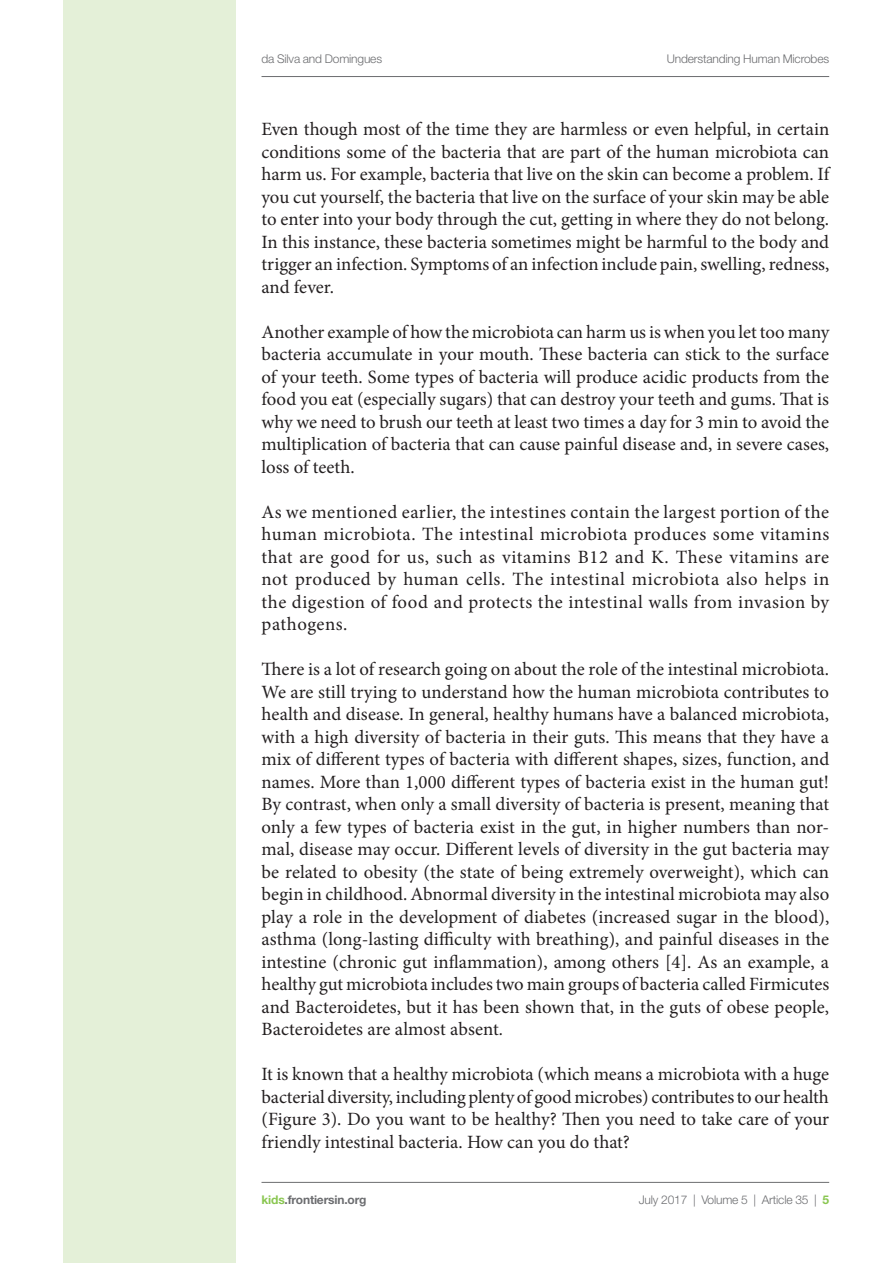
<style>
.page{position:relative;width:893px;height:1263px;background:#fff}
.page>*{position:absolute;margin:0;border:0;box-sizing:border-box;transform-origin:0 0}
.t1{font:18.75px/22.5px "Minion Pro";color:#231f20;text-align:justify}
.t2{font:300 12px "Helvetica Neue LT Std";letter-spacing:-.015em;color:#6c6d70}
.t3{font:700 12px "Helvetica Neue LT Std";letter-spacing:-.015em;color:#6c6d70}
.s1{font-style:italic}
.s2{color:#89c650}
.s3{font-weight:700;color:#89c650}
</style>
<div class="page">
<hr style="left:261px;top:76px;width:568px;height:1px;background:#6c6d70">
<div style="left:64px;top:0;width:172px;height:1263px;background:#e4f0d8"></div>
<hr style="left:261px;top:1182px;width:568px;height:1px;background:#6c6d70">
<p class="t2" style="left:261px;top:51px;width:122px">da Silva and Domingues</p>
<p class="t2" style="left:667px;top:51px;width:164px">Understanding Human Microbes</p>
<p class="t1" style="left:261px;top:118px;width:569px">Even though most of the time they are harmless or even helpful, in certain conditions some of the bacteria that are part of the human microbiota can harm us. For example, bacteria that live on the skin can become a problem. If you cut yourself, the bacteria that live on the surface of your skin may be able to enter into your body through the cut, getting in where they do not belong.<br>In this instance, these bacteria sometimes might be harmful to the body and trigger an infection. Symptoms of an infection include pain, swelling, redness, and fever.</p>
<p class="t1" style="left:261px;top:320px;width:569px">Another example of how the microbiota can harm us is when you let too many bacteria accumulate in your mouth. These bacteria can stick to the surface of your teeth. Some types of bacteria will produce acidic products from the food you eat (especially sugars) that can destroy your teeth and gums. That is why we need to brush our teeth at least two times a day for 3 min to avoid the multiplication of bacteria that can cause painful disease and, in severe cases, loss of teeth.</p>
<p class="t1" style="left:261px;top:500px;width:569px">As we mentioned earlier, the intestines contain the largest portion of the human microbiota. The intestinal microbiota produces some vitamins that are good for us, such as vitamins B12 and K. These vitamins are not produced by human cells. The intestinal microbiota also helps in the digestion of food and protects the intestinal walls from invasion by pathogens.</p>
<p class="t1" style="left:261px;top:658px;width:569px">There is a lot of research going on about the role of the intestinal microbiota.<br>We are still trying to understand how the human microbiota contributes to health and disease. In general, healthy humans have a balanced microbiota, with a high diversity of bacteria in their guts. This means that they have a mix of different types of bacteria with different shapes, sizes, function, and names. More than 1,000 different types of bacteria exist in the human gut!<br>By contrast, when only a small diversity of bacteria is present, meaning that only a few types of bacteria exist in the gut, in higher numbers than nor&shy;mal, disease may occur. Different levels of diversity in the gut bacteria may be related to obesity (the state of being extremely overweight), which can begin in childhood. Abnormal diversity in the intestinal microbiota may also play a role in the development of diabetes (increased sugar in the blood), asthma (long-lasting difficulty with breathing), and painful diseases in the intestine (chronic gut inflammation), among others [4]. As an example, a healthy gut microbiota includes two main groups of bacteria called Firmicutes and Bacteroidetes, but it has been shown that, in the guts of obese people, Bacteroidetes are almost absent<span class="s1">.</span></p>
<p class="t1" style="left:261px;top:1063px;width:569px">It is known that a healthy microbiota (which means a microbiota with a huge bacterial diversity, including plenty of good microbes) contributes to our health (Figure 3). Do you want to be healthy? Then you need to take care of your friendly intestinal bacteria. How can you do that?</p>
<p class="t3" style="left:261px;top:1192px;width:107px"><span class="s2">kids</span>.frontiersin.org</p>
<p class="t2" style="left:639px;top:1192px;width:192px">July 2017 | Volume 5 | Article 35 | <span class="s3">5</span></p>
</div>
